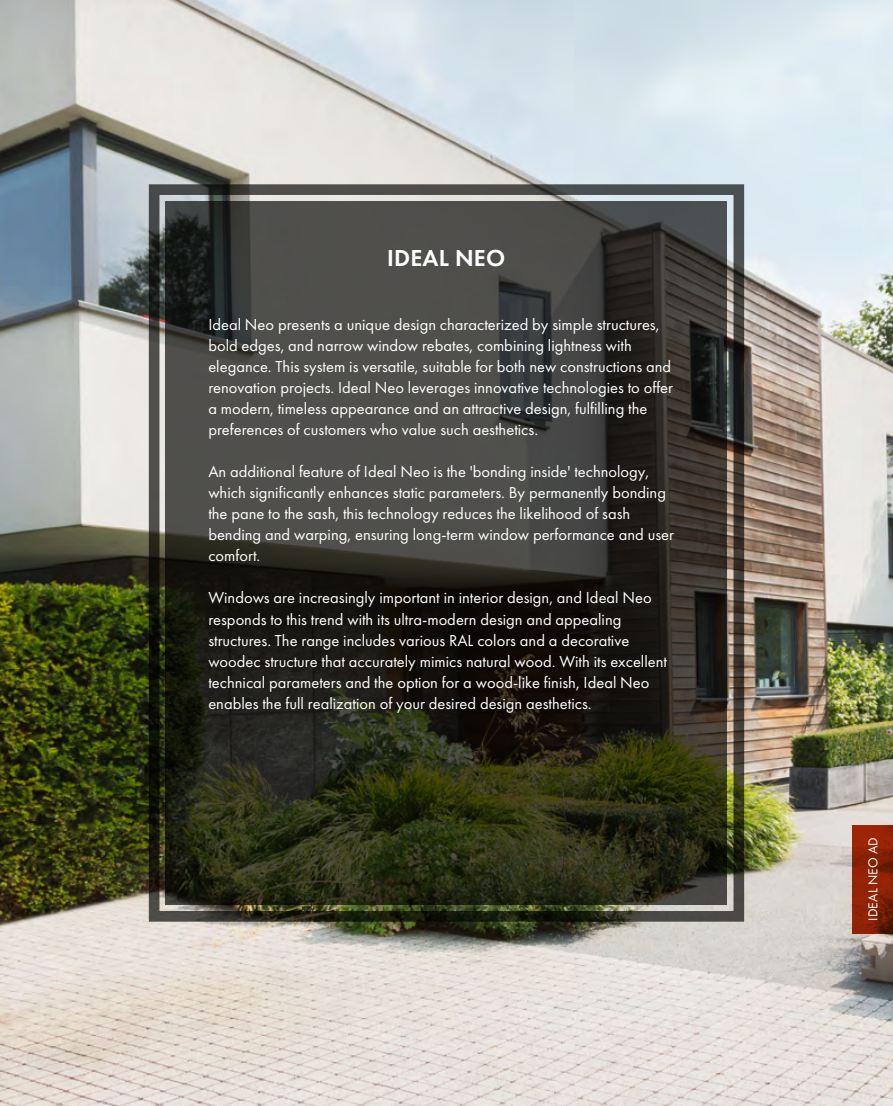
<style>
.page{position:relative;width:893px;height:1106px;background:#fff}
.page>*{position:absolute;margin:0;border:0;box-sizing:border-box;transform-origin:0 0}
.t1{font:600 24px "Futura PT";letter-spacing:.01em;color:#fff}
.t2{font:16.5px/21px "Futura PT";color:#fff}
.t3{font:13.5px "Futura PT";letter-spacing:.01em;color:#fff}
</style>
<div class="page">
<img style="left:0;top:0;width:893px;height:1106px">
<img style="left:149px;top:184px;width:595px;height:737px">
<svg style="left:166px;top:201px;width:561px;height:703px;background:#33322a"></svg>
<svg style="left:852px;top:824px;width:41px;height:109px;background:#8a2207"></svg>
<h1 class="t1" style="left:387px;top:243px;width:120px">IDEAL NEO</h1>
<p class="t2" style="left:208px;top:314px;width:466px">Ideal Neo presents a unique design characterized by simple structures, bold edges, and narrow window rebates, combining lightness with elegance. This system is versatile, suitable for both new constructions and renovation projects. Ideal Neo leverages innovative technologies to offer a modern, timeless appearance and an attractive design, fulfilling the preferences of customers who value such aesthetics.</p>
<p class="t2" style="left:208px;top:461px;width:467px">An additional feature of Ideal Neo is the 'bonding inside' technology, which significantly enhances static parameters. By permanently bonding the pane to the sash, this technology reduces the likelihood of sash bending and warping, ensuring long-term window performance and user comfort.</p>
<p class="t2" style="left:208px;top:587px;width:460px">Windows are increasingly important in interior design, and Ideal Neo responds to this trend with its ultra-modern design and appealing structures. The range includes various RAL colors and a decorative woodec structure that accurately mimics natural wood. With its excellent technical parameters and the option for a wood-like finish, Ideal Neo enables the full realization of your desired design aesthetics.</p>
<p class="t3" style="left:865px;top:920px;width:85px;rotate:-90deg">IDEAL NEO AD</p>
</div>
